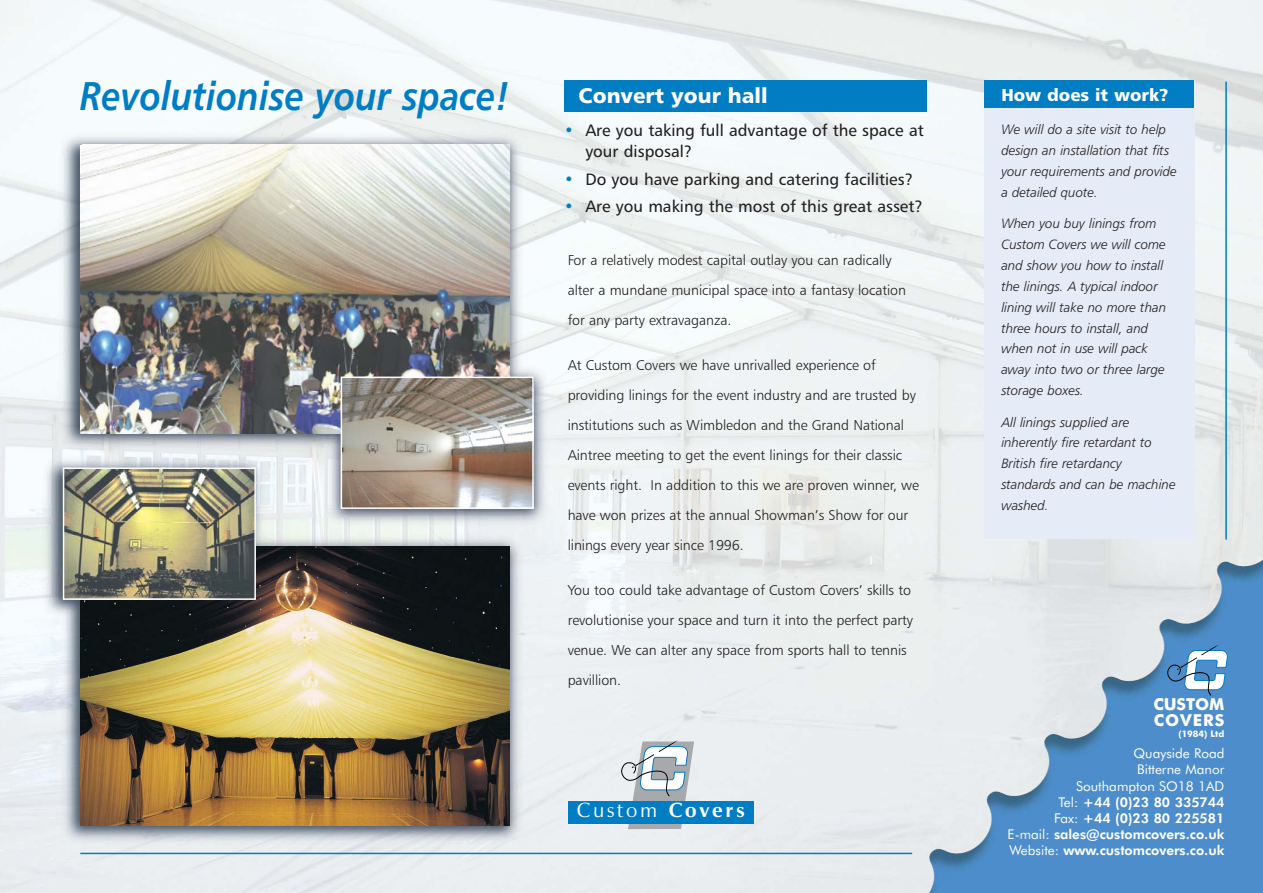
<style>
.page{position:relative;width:1263px;height:893px;background:#fff}
.page>*{position:absolute;margin:0;border:0;box-sizing:border-box;transform-origin:0 0}
.t1{font:40.2px "Humanist 777 BT Bold Italic B";color:#007dc3;scale:.86 1}
.t2{font:21px "Humanist 777 BT Black B";color:#fff}
.t3{font:20.7px "Zapf Humanist 601 BT";letter-spacing:.13em;color:#fff}
.t4{font:17.25px "Humanist 777 BT Black B";color:#fff}
.t5{font:16.5px/21px "Humanist 777 BT Roman B";color:#231f20}
.t6{font:700 16.5px/16.5px "Futura BT";letter-spacing:.02em;color:#fff}
.t7{font:14.25px/30px "Humanist 777 BT Light B";letter-spacing:-.005em;color:#231f20}
.t8{font:13.5px/20.9px "Humanist 777 BT Light Italic B";letter-spacing:-.005em;color:#231f20}
.t9{font:800 13.5px/16.2px "Futura BT";color:#fff;text-align:right}
.t10{font:700 9px "Futura BT";color:#fff}
.s1{color:#007dc3}
.s2{font-weight:700}
.s3{font-weight:400}
</style>
<div class="page">
<img style="left:0;top:0;width:1263px;height:893px">
<div style="left:984px;top:80px;width:210px;height:459px;background:#e5ebf7"></div>
<img style="left:828px;top:448px;width:435px;height:445px">
<svg style="left:1166px;top:644px;width:75px;height:52px"></svg>
<img style="left:80px;top:145px;width:429px;height:289px">
<img style="left:80px;top:546px;width:429px;height:279px">
<img style="left:66px;top:470px;width:187px;height:127px">
<div style="left:63px;top:467px;width:193px;height:133px;border:2px solid #fff"></div>
<div style="left:565px;top:80px;width:362px;height:32px;background:#007dc3"></div>
<div style="left:984px;top:80px;width:210px;height:27px;background:#007dc3"></div>
<img style="left:344px;top:380px;width:187px;height:126px">
<div style="left:341px;top:377px;width:193px;height:132px;border:2px solid #fff"></div>
<svg style="left:620px;top:740px;width:74px;height:89px"></svg>
<div style="left:568px;top:801px;width:186px;height:23px;background:#007dc3"></div>
<hr style="left:1225px;top:82px;width:2px;height:457px;background:#007dc3">
<hr style="left:80px;top:853px;width:832px;height:1px;background:#007dc3">
<h1 class="t1" style="left:80px;top:82px;width:501px">Revolutionise your space!</h1>
<h2 class="t2" style="left:578px;top:84px;width:191px">Convert your hall</h2>
<p class="t5" style="left:585px;top:122px;width:340px;text-indent:-21px"><span class="s1">•</span> Are you taking full advantage of the space at your disposal?</p>
<p class="t5" style="left:564px;top:170px;width:350px"><span class="s1">•</span> Do you have parking and catering facilities?</p>
<p class="t5" style="left:564px;top:198px;width:360px"><span class="s1">•</span> Are you making the most of this great asset?</p>
<p class="t7" style="left:568px;top:247px;width:340px">For a relatively modest capital outlay you can radically alter a mundane municipal space into a fantasy location for any party extravaganza.</p>
<p class="t7" style="left:568px;top:351px;width:353px">At Custom Covers we have unrivalled experience of providing linings for the event industry and are trusted by institutions such as Wimbledon and the Grand National Aintree meeting to get the event linings for their classic events right. In addition to this we are proven winner, we have won prizes at the annual Showman’s Show for our linings every year since 1996.</p>
<p class="t7" style="left:568px;top:576px;width:347px">You too could take advantage of Custom Covers’ skills to revolutionise your space and turn it into the perfect party venue. We can alter any space from sports hall to tennis pavillion.</p>
<h3 class="t3" style="left:577px;top:802px;width:170px">Custom <span class="s2">Covers</span></h3>
<p class="t4" style="left:1001px;top:85px;width:169px">How does it work?</p>
<p class="t8" style="left:1001px;top:121px;width:177px">We will do a site visit to help design an installation that fits your requirements and provide a detailed quote.</p>
<p class="t8" style="left:1001px;top:215px;width:166px">When you buy linings from<br>Custom Covers we will come and show you how to install the linings. A typical indoor lining will take no more than three hours to install, and when not in use will pack away into two or three large storage boxes.</p>
<p class="t8" style="left:1001px;top:413px;width:176px">All linings supplied are inherently fire retardant to<br>British fire retardancy standards and can be machine washed.</p>
<p class="t6" style="left:1153px;top:697px;width:73px">CUSTOM<br>COVERS</p>
<p class="t10" style="left:1178px;top:730px;width:48px">(1984) Ltd</p>
<p class="t9" style="left:1007px;top:747px;width:218px"><span class="s3">Quayside Road<br>Bitterne Manor<br>Southampton SO18 1AD<br>Tel:</span> +44 (0)23 80 335744<br><span class="s3">Fax:</span> +44 (0)23 80 225581<br><span class="s3">E-mail:</span> sales@customcovers.co.uk<br><span class="s3">Website:</span> www.customcovers.co.uk</p>
</div>
